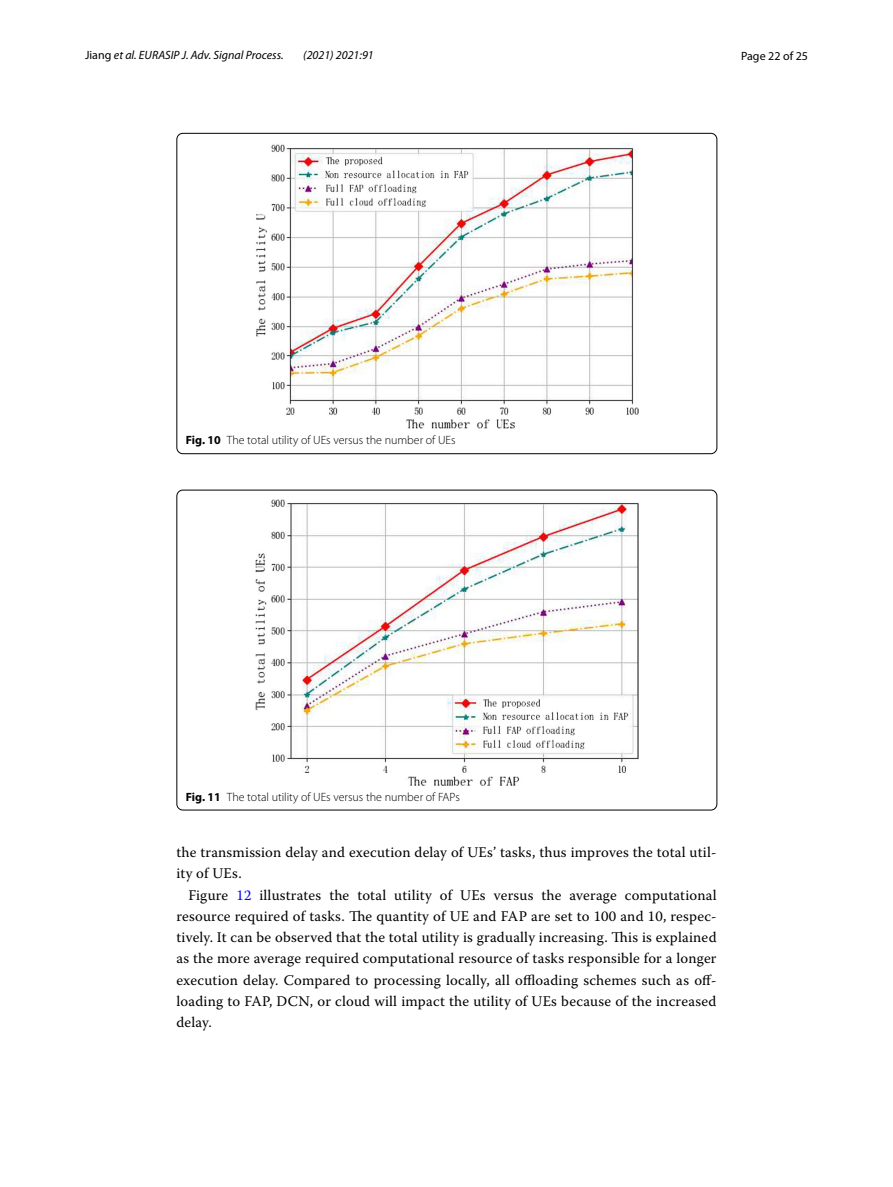
<style>
.page{position:relative;width:893px;height:1187px;background:#fff}
.page>*{position:absolute;margin:0;border:0;box-sizing:border-box;transform-origin:0 0}
.t1{font:14.7px/21.3px "Warnock Pro";letter-spacing:.015em;color:#000}
.t2{font:300 12px "Myriad Pro";color:#000}
.t3{font:italic 12px "Myriad Pro";color:#000}
.t4{font:12px "Myriad Pro";color:#000}
.s1{font-style:normal}
.s2{font-weight:700}
.s3{color:#00f}
</style>
<div class="page">
<img style="left:256px;top:142px;width:382px;height:286px">
<img style="left:255px;top:499px;width:383px;height:286px">
<p class="t3" style="left:85px;top:48px;width:200px"><span class="s1">Jiang</span> et al. EURASIP J. Adv. Signal Process.</p>
<p class="t3" style="left:303px;top:48px;width:72px">(2021) 2021:91</p>
<p class="t4" style="left:741px;top:48px;width:68px">Page 22 of 25</p>
<p class="t2" style="left:186px;top:433px;width:271px"><span class="s2">Fig. 10</span> The total utility of UEs versus the number of UEs</p>
<p class="t2" style="left:186px;top:790px;width:275px"><span class="s2">Fig. 11</span> The total utility of UEs versus the number of FAPs</p>
<p class="t1" style="left:176px;top:841px;width:542px">the transmission delay and execution delay of UEs’ tasks, thus improves the total util&shy;ity of UEs.</p>
<p class="t1" style="left:176px;top:883px;width:542px;text-align:justify;text-indent:12px">Figure <span class="s3">12</span> illustrates the total utility of UEs versus the average computational resource required of tasks. The quantity of UE and FAP are set to 100 and 10, respec&shy;tively. It can be observed that the total utility is gradually increasing. This is explained as the more average required computational resource of tasks responsible for a longer execution delay. Compared to processing locally, all offloading schemes such as off&shy;loading to FAP, DCN, or cloud will impact the utility of UEs because of the increased delay.</p>
</div>
